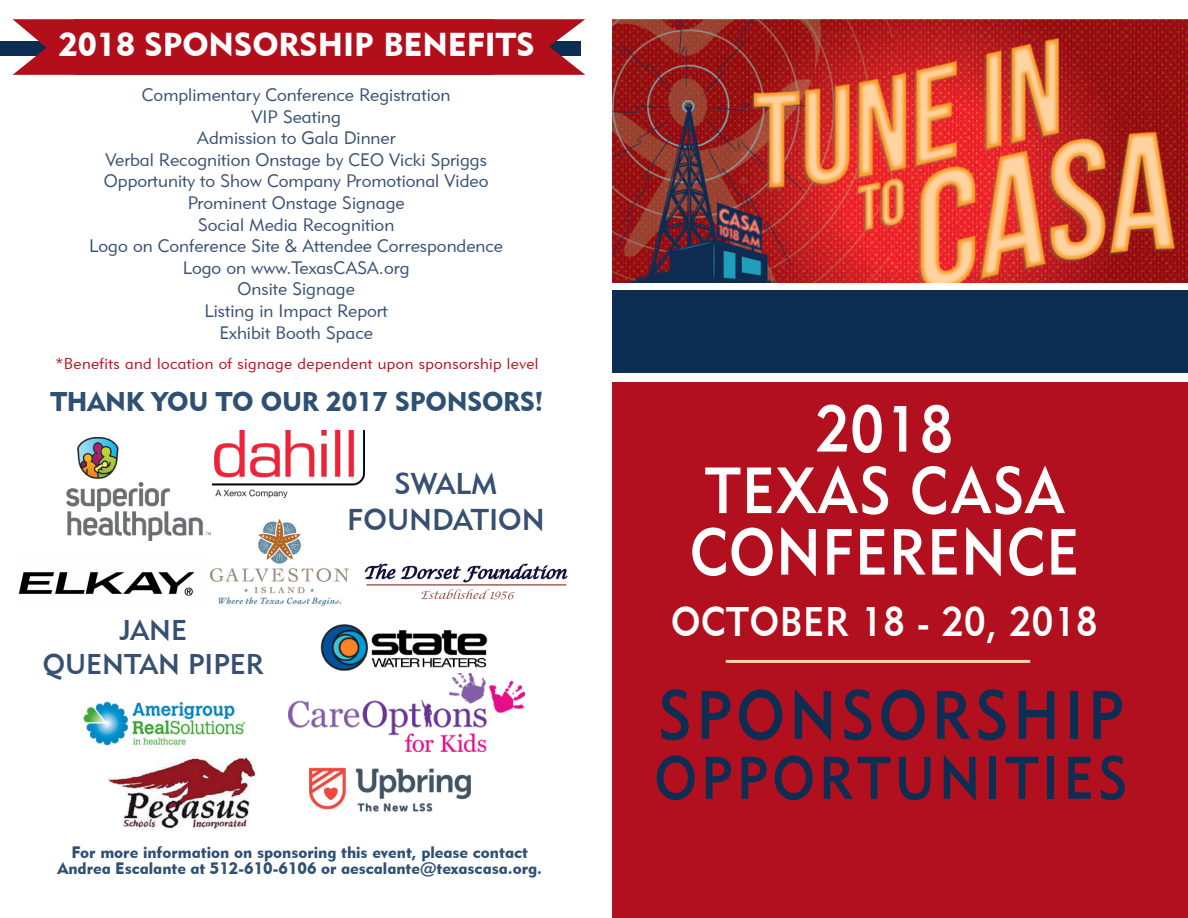
<style>
.page{position:relative;width:1188px;height:918px;background:#fff}
.page>*{position:absolute;margin:0;border:0;box-sizing:border-box;transform-origin:0 0}
.t1{font:67.65px "Geometric 415 BT Medium A";letter-spacing:.075em;color:#0e2d52;scale:.91 1}
.t2{font:64.35px/61.5px "Geometric 415 BT Medium A";letter-spacing:.02em;color:#fff;scale:.91 1}
.t3{font:59.4px "Geometric 415 BT Medium A";letter-spacing:.08em;color:#0e2d52;scale:.91 1}
.t4{font:41.25px "Geometric 415 BT Medium A";letter-spacing:.02em;color:#fff;scale:.91 1}
.t5{font:33px "Geometric 415 BT Black A";color:#fff}
.t6{font:30px "Geometric 415 BT Medium A";color:#374f71}
.t7{font:28.5px "Geometric 415 BT Medium A";color:#374f71}
.t8{font:27px "Geometric 415 BT Black A";letter-spacing:-.01em;color:#2e5072}
.t9{font:18px "Geometric 415 BT Lite A";color:#385072}
.t10{font:16.5px/16.5px "Geometric 415 BT Black A";color:#2e5072;text-align:center}
.t11{font:15.75px "Geometric 415 BT Lite A";letter-spacing:.025em;color:#b2141c}
</style>
<div class="page">
<img style="left:364px;top:563px;width:204px;height:37px">
<div style="left:0;top:41px;width:580px;height:15px;background:#0e2d52"></div>
<svg style="left:13px;top:19px;width:572px;height:56px;background:#b11824"></svg>
<img style="left:320px;top:624px;width:168px;height:47px">
<img style="left:309px;top:767px;width:162px;height:45px">
<img style="left:18px;top:572px;width:177px;height:24px">
<img style="left:210px;top:520px;width:139px;height:86px">
<img style="left:67px;top:437px;width:143px;height:104px">
<img style="left:212px;top:430px;width:152px;height:68px">
<img style="left:83px;top:701px;width:163px;height:48px">
<img style="left:108px;top:756px;width:148px;height:74px">
<img style="left:289px;top:674px;width:235px;height:78px">
<div style="left:612px;top:290px;width:576px;height:83px;background:#0e2d52"></div>
<div style="left:612px;top:383px;width:576px;height:535px;background:#b2101e"></div>
<hr style="left:726px;top:660px;width:304px;height:3px;background:#ffd4a6">
<img style="left:612px;top:19px;width:576px;height:263px">
<p class="t5" style="left:59px;top:24px;width:477px">2018 SPONSORSHIP BENEFITS</p>
<p class="t9" style="left:142px;top:84px;width:310px">Complimentary Conference Registration</p>
<p class="t9" style="left:251px;top:105px;width:91px">VIP Seating</p>
<p class="t9" style="left:197px;top:127px;width:200px">Admission to Gala Dinner</p>
<p class="t9" style="left:106px;top:148px;width:383px">Verbal Recognition Onstage by CEO Vicki Spriggs</p>
<p class="t9" style="left:104px;top:170px;width:386px">Opportunity to Show Company Promotional Video</p>
<p class="t9" style="left:188px;top:192px;width:219px">Prominent Onstage Signage</p>
<p class="t9" style="left:198px;top:213px;width:198px">Social Media Recognition</p>
<p class="t9" style="left:89px;top:235px;width:415px">Logo on Conference Site &amp; Attendee Correspondence</p>
<p class="t9" style="left:183px;top:256px;width:228px">Logo on www.TexasCASA.org</p>
<p class="t9" style="left:238px;top:278px;width:119px">Onsite Signage</p>
<p class="t9" style="left:204px;top:300px;width:185px">Listing in Impact Report</p>
<p class="t9" style="left:219px;top:321px;width:155px">Exhibit Booth Space</p>
<p class="t11" style="left:56px;top:354px;width:484px">*Benefits and location of signage dependent upon sponsorship level</p>
<p class="t8" style="left:51px;top:385px;width:494px">THANK YOU TO OUR 2017 SPONSORS!</p>
<p class="t7" style="left:120px;top:612px;width:69px">JANE</p>
<p class="t7" style="left:43px;top:646px;width:222px">QUENTAN PIPER</p>
<p class="t6" style="left:395px;top:465px;width:104px">SWALM</p>
<p class="t6" style="left:347px;top:501px;width:199px">FOUNDATION</p>
<p class="t10" style="left:57px;top:843px;width:486px">For more information on sponsoring this event, please contact<br>Andrea Escalante at 512-610-6106 or aescalante@texascasa.org.</p>
<p class="t2" style="left:816px;top:397px;width:153px">2018</p>
<p class="t2" style="left:690px;top:459px;width:429px">TEXAS CASA<br>CONFERENCE</p>
<p class="t4" style="left:671px;top:596px;width:470px">OCTOBER 18 - 20, 2018</p>
<p class="t1" style="left:658px;top:674px;width:513px">SPONSORSHIP</p>
<p class="t3" style="left:655px;top:742px;width:521px">OPPORTUNITIES</p>
</div>
